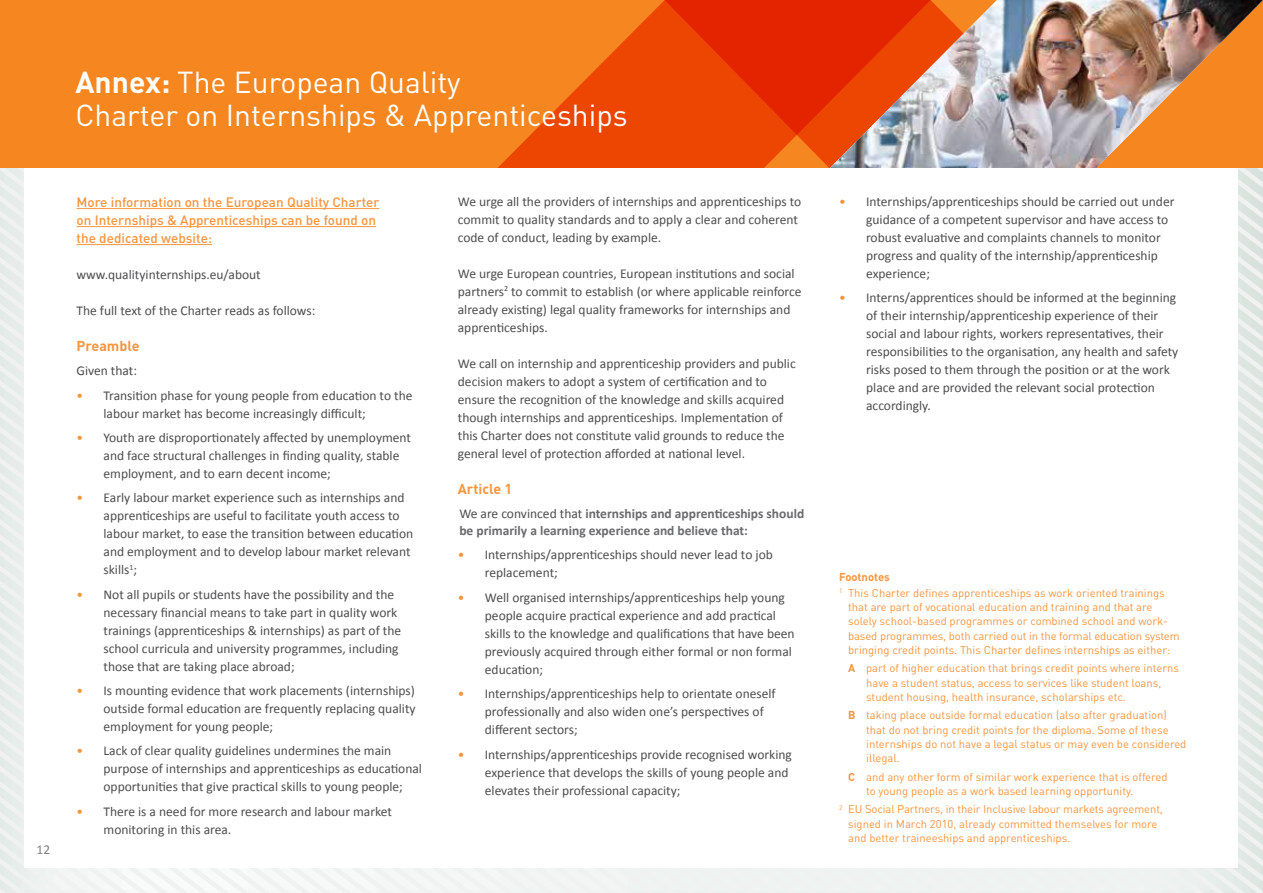
<style>
.page{position:relative;width:1263px;height:893px;background:#fff}
.page>*{position:absolute;margin:0;border:0;box-sizing:border-box;transform-origin:0 0}
.t1{font:30px/33px "DIN";color:#fff}
.t2{font:700 14.25px "DIN";color:#f7953e}
.t3{font:13.5px/18px "Calibri";color:#4d4d4f}
.t4{font:500 13.5px/18px "DIN";color:#f7953e}
.t5{font:700 13.5px/16.8px "Calibri";color:#696a6c}
.t6{font:13.5px "Calibri";color:#808285}
.t7{font:11.25px/14.2px "DIN";color:#f7953e}
.s1{font-weight:700}
.s2{color:#f7953e}
.s3{font-weight:400;color:#4d4d4f}
</style>
<div class="page">
<svg style="left:68px;top:727px;width:1195px;height:166px;fill:#eff2f1"></svg>
<svg style="left:1238px;top:168px;width:25px;height:482px;fill:#e0e7e4"></svg>
<div style="left:24px;top:52px;width:1213px;height:815px;background:#fff"></div>
<div style="left:0;top:0;width:1263px;height:168px;background:#f6861f"></div>
<svg style="left:498px;top:0;width:332px;height:168px;fill:#ed4603"></svg>
<img style="left:830px;top:0;width:433px;height:168px">
<hr style="left:77px;top:208px;width:302px;height:1px;background:#f7953e">
<hr style="left:77px;top:226px;width:299px;height:1px;background:#f7953e">
<hr style="left:77px;top:244px;width:135px;height:1px;background:#f7953e">
<p class="t6" style="left:37px;top:841px;width:15px">12</p>
<h1 class="t1" style="left:75px;top:65px;width:554px"><span class="s1">Annex:</span> The European Quality<br>Charter on Internships &amp; Apprenticeships</h1>
<p class="t4" style="left:77px;top:192px;width:304px">More information on the European Quality Charter on Internships &amp; Apprenticeships can be found on the dedicated website:</p>
<p class="t3" style="left:77px;top:265px;width:186px">www.qualityinternships.eu/about</p>
<p class="t3" style="left:77px;top:301px;width:240px">The full text of the Charter reads as follows:</p>
<p class="t2" style="left:77px;top:336px;width:64px">Preamble</p>
<p class="t3" style="left:77px;top:362px;width:62px">Given that:</p>
<p class="t3" style="left:104px;top:386px;width:310px;text-indent:-27px"><span class="s2">•</span> Transition phase for young people from education to the labour market has become increasingly difficult;</p>
<p class="t3" style="left:104px;top:428px;width:309px;text-indent:-27px"><span class="s2">•</span> Youth are disproportionately affected by unemployment and face structural challenges in finding quality, stable employment, and to earn decent income;</p>
<p class="t3" style="left:104px;top:489px;width:311px;text-indent:-27px"><span class="s2">•</span> Early labour market experience such as internships and apprenticeships are useful to facilitate youth access to labour market, to ease the transition between education and employment and to develop labour market relevant skills<sup>1</sup>;</p>
<p class="t3" style="left:104px;top:585px;width:299px;text-indent:-27px"><span class="s2">•</span> Not all pupils or students have the possibility and the necessary financial means to take part in quality work trainings (apprenticeships &amp; internships) as part of the school curricula and university programmes, including those that are taking place abroad;</p>
<p class="t3" style="left:104px;top:682px;width:314px;text-align:justify;text-indent:-27px"><span class="s2">•</span> Is mounting evidence that work placements (internships) outside formal education are frequently replacing quality employment for young people;</p>
<p class="t3" style="left:104px;top:742px;width:320px;text-indent:-27px"><span class="s2">•</span> Lack of clear quality guidelines undermines the main purpose of internships and apprenticeships as educational opportunities that give practical skills to young people;</p>
<p class="t3" style="left:104px;top:802px;width:290px;text-indent:-27px"><span class="s2">•</span> There is a need for more research and labour market monitoring in this area.</p>
<p class="t3" style="left:458px;top:192px;width:345px">We urge all the providers of internships and apprenticeships to commit to quality standards and to apply a clear and coherent code of conduct, leading by example.</p>
<p class="t3" style="left:458px;top:264px;width:345px">We urge European countries, European institutions and social partners<sup>2</sup> to commit to establish (or where applicable reinforce already existing) legal quality frameworks for internships and apprenticeships.</p>
<p class="t3" style="left:458px;top:354px;width:339px">We call on internship and apprenticeship providers and public decision makers to adopt a system of certification and to ensure the recognition of the knowledge and skills acquired though internships and apprenticeships. Implementation of this Charter does not constitute valid grounds to reduce the general level of protection afforded at national level.</p>
<p class="t2" style="left:458px;top:479px;width:56px">Article 1</p>
<p class="t5" style="left:459px;top:505px;width:346px"><span class="s3">We are convinced that</span> internships and apprenticeships should be primarily a learning experience and believe that:</p>
<p class="t3" style="left:485px;top:546px;width:290px;text-indent:-27px"><span class="s2">•</span> Internships/apprenticeships should never lead to job replacement;</p>
<p class="t3" style="left:485px;top:588px;width:311px;text-indent:-27px"><span class="s2">•</span> Well organised internships/apprenticeships help young people acquire practical experience and add practical skills to the knowledge and qualifications that have been previously acquired through either formal or non formal education;</p>
<p class="t3" style="left:485px;top:685px;width:292px;text-indent:-27px"><span class="s2">•</span> Internships/apprenticeships help to orientate oneself professionally and also widen one’s perspectives of different sectors;</p>
<p class="t3" style="left:485px;top:745px;width:309px;text-indent:-27px"><span class="s2">•</span> Internships/apprenticeships provide recognised working experience that develops the skills of young people and elevates their professional capacity;</p>
<p class="t3" style="left:866px;top:192px;width:310px;text-indent:-27px"><span class="s2">•</span> Internships/apprenticeships should be carried out under guidance of a competent supervisor and have access to robust evaluative and complaints channels to monitor progress and quality of the internship/apprenticeship experience;</p>
<p class="t3" style="left:866px;top:289px;width:314px;text-indent:-27px"><span class="s2">•</span> Interns/apprentices should be informed at the beginning of their internship/apprenticeship experience of their social and labour rights, workers representatives, their responsibilities to the organisation, any health and safety risks posed to them through the position or at the work place and are provided the relevant social protection accordingly.</p>
<p class="t7" style="left:839px;top:568px;width:327px;line-height:16.4px"><span class="s1">Footnotes<br></span><sup>1</sup> This Charter defines apprenticeships as work oriented trainings</p>
<p class="t7" style="left:848px;top:600px;width:333px">that are part of vocational education and training and that are solely school-based programmes or combined school and work&shy;based programmes, both carried out in the formal education system bringing credit points. This Charter defines internships as either:</p>
<p class="t7" style="left:866px;top:661px;width:314px;text-indent:-18px"><span class="s1">A</span> part of higher education that brings credit points where interns have a student status, access to services like student loans, student housing, health insurance, scholarships etc.</p>
<p class="t7" style="left:866px;top:708px;width:322px;text-indent:-18px"><span class="s1">B</span> taking place outside formal education (also after graduation) that do not bring credit points for the diploma. Some of these internships do not have a legal status or may even be considered illegal.</p>
<p class="t7" style="left:866px;top:769px;width:303px;text-indent:-18px"><span class="s1">C</span> and any other form of similar work experience that is offered to young people as a work based learning opportunity.</p>
<p class="t7" style="left:848px;top:802px;width:316px;text-indent:-9px"><sup>2</sup> EU Social Partners, in their Inclusive labour markets agreement, signed in March 2010, already committed themselves for more and better traineeships and apprenticeships.</p>
</div>
